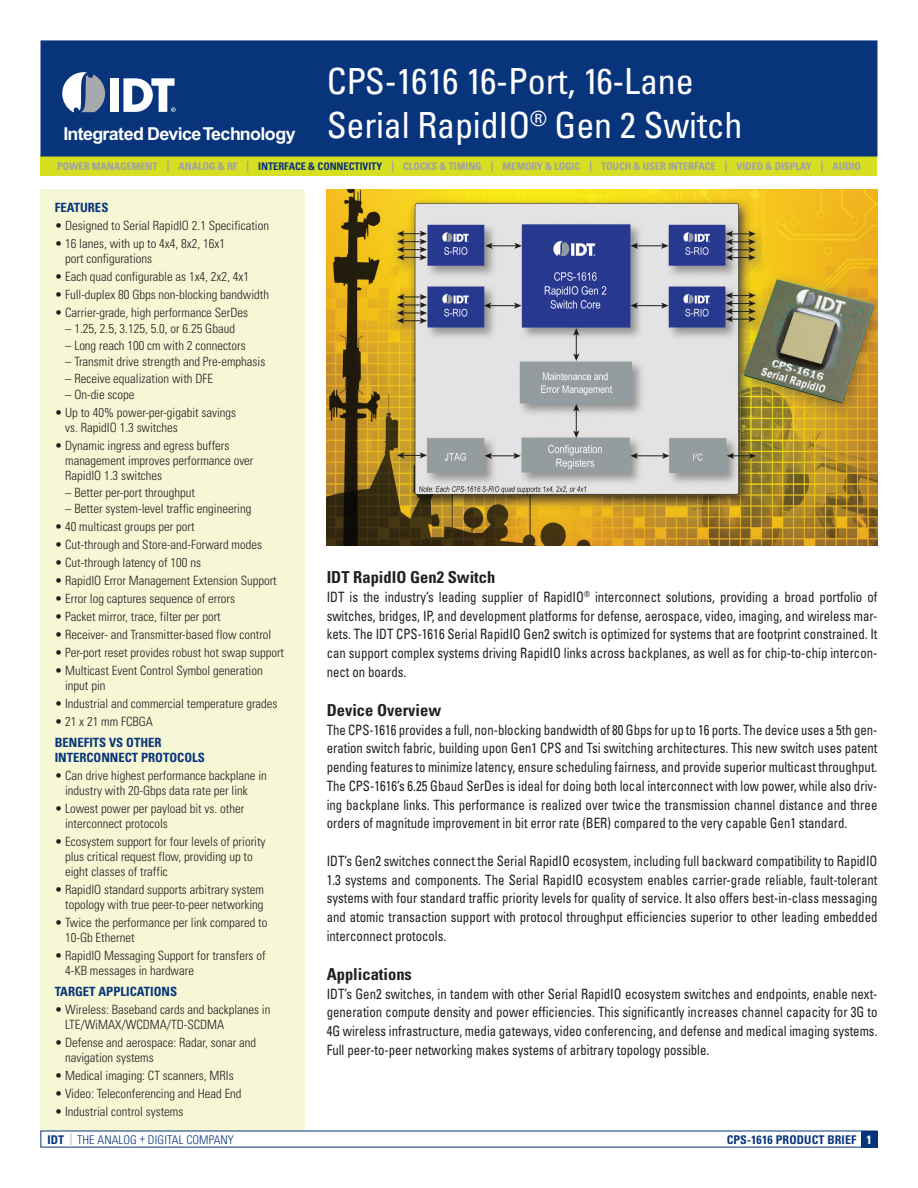
<style>
.page{position:relative;width:918px;height:1188px;background:#fff}
.page>*{position:absolute;margin:0;border:0;box-sizing:border-box;transform-origin:0 0}
.Main_Subtitle{font:condensed 36px "Univers";letter-spacing:-.005em;color:#fff}
.t1{font:700 17.85px "Arial";letter-spacing:-.03em;color:#fff}
.t2{font:700 condensed 16.5px "Univers";color:#231f20}
.t3{font:condensed 14.25px/18.8px "Univers";color:#231f20;text-align:justify;scale:.9 1}
.t4{font:300 condensed 12.75px "Univers";color:#231f20}
.t5{font:700 condensed 12.75px/15px "Univers";color:#08347b}
.Main_Subtitle-2{font:300 condensed 12px "Univers";letter-spacing:.01em;color:#08347b}
.Main_Subtitle-3{font:700 condensed 12px "Univers";letter-spacing:.01em;color:#08347b}
.Main_Subtitle-4{font:700 condensed 12px "Univers";color:#fff}
.Main_Subtitle-5{font:700 condensed 10.5px "Univers";letter-spacing:-.005em;color:#a0a1a5}
.s1{color:#08347b}
.s2{font-weight:700}
.s3{color:#a0a1a5}
</style>
<div class="page">
<div style="left:40px;top:155px;width:838px;height:20px;background:#d6df21"></div>
<div style="left:40px;top:189px;width:265px;height:942px;background:#f5f7d5"></div>
<div style="left:861px;top:1131px;width:17px;height:17px;background:#08347b"></div>
<div style="left:40px;top:40px;width:838px;height:117px;background:#08347b;border:2px solid #08347b"></div>
<div style="left:110px;top:78px;width:9px;height:34px;background:#fff"></div>
<svg style="left:62px;top:72px;width:43px;height:40px"></svg>
<svg style="left:123px;top:78px;width:53px;height:34px"></svg>
<img style="left:327px;top:189px;width:551px;height:356px">
<p class="Main_Subtitle" style="left:327px;top:59px;width:369px">CPS-1616 16-Port, 16-Lane</p>
<p class="Main_Subtitle" style="left:327px;top:102px;width:417px">Serial RapidIO<sup>®</sup> Gen 2 Switch</p>
<p class="Main_Subtitle-5" style="left:57px;top:160px;width:805px">POWER MANAGEMENT | ANALOG &amp; RF | <span class="s1">INTERFACE &amp; CONNECTIVITY</span> | CLOCKS &amp; TIMING | MEMORY &amp; LOGIC | TOUCH &amp; USER INTERFACE | VIDEO &amp; DISPLAY | AUDIO</p>
<p class="t1" style="left:64px;top:116px;width:233px">Integrated DeviceTechnology</p>
<p class="t1" style="left:64px;top:122px;width:233px">Integrated DeviceTechnology</p>
<p class="t5" style="left:55px;top:200px;width:55px">FEATURES</p>
<p class="t4" style="left:55px;top:218px;width:216px">• Designed to Serial RapidIO 2.1 Specification</p>
<p class="t4" style="left:55px;top:236px;width:172px">• 16 lanes, with up to 4x4, 8x2, 16x1</p>
<p class="t4" style="left:65px;top:251px;width:89px">port configurations</p>
<p class="t4" style="left:55px;top:269px;width:196px">• Each quad configurable as 1x4, 2x2, 4x1</p>
<p class="t4" style="left:55px;top:287px;width:216px">• Full-duplex 80 Gbps non-blocking bandwidth</p>
<p class="t4" style="left:55px;top:305px;width:195px">• Carrier-grade, high performance SerDes</p>
<p class="t4" style="left:65px;top:321px;width:171px">– 1.25, 2.5, 3.125, 5.0, or 6.25 Gbaud</p>
<p class="t4" style="left:65px;top:338px;width:182px">– Long reach 100 cm with 2 connectors</p>
<p class="t4" style="left:65px;top:354px;width:202px">– Transmit drive strength and Pre-emphasis</p>
<p class="t4" style="left:65px;top:371px;width:149px">– Receive equalization with DFE</p>
<p class="t4" style="left:65px;top:387px;width:71px">– On-die scope</p>
<p class="t4" style="left:55px;top:405px;width:183px">• Up to 40% power-per-gigabit savings</p>
<p class="t4" style="left:65px;top:420px;width:114px">vs. RapidIO 1.3 switches</p>
<p class="t4" style="left:55px;top:438px;width:176px">• Dynamic ingress and egress buffers</p>
<p class="t4" style="left:65px;top:453px;width:190px">management improves performance over</p>
<p class="t4" style="left:65px;top:468px;width:99px">RapidIO 1.3 switches</p>
<p class="t4" style="left:65px;top:485px;width:131px">– Better per-port throughput</p>
<p class="t4" style="left:65px;top:501px;width:188px">– Better system-level traffic engineering</p>
<p class="t4" style="left:55px;top:519px;width:142px">• 40 multicast groups per port</p>
<p class="t4" style="left:55px;top:537px;width:209px">• Cut-through and Store-and-Forward modes</p>
<p class="t4" style="left:55px;top:555px;width:148px">• Cut-through latency of 100 ns</p>
<p class="t4" style="left:55px;top:573px;width:224px">• RapidIO Error Management Extension Support</p>
<p class="t4" style="left:55px;top:591px;width:182px">• Error log captures sequence of errors</p>
<p class="t4" style="left:55px;top:609px;width:168px">• Packet mirror, trace, filter per port</p>
<p class="t4" style="left:55px;top:627px;width:218px">• Receiver- and Transmitter-based flow control</p>
<p class="t4" style="left:55px;top:645px;width:231px">• Per-port reset provides robust hot swap support</p>
<p class="t4" style="left:55px;top:663px;width:210px">• Multicast Event Control Symbol generation</p>
<p class="t4" style="left:65px;top:678px;width:42px">input pin</p>
<p class="t4" style="left:55px;top:696px;width:224px">• Industrial and commercial temperature grades</p>
<p class="t4" style="left:55px;top:714px;width:100px">• 21 x 21 mm FCBGA</p>
<p class="t5" style="left:55px;top:735px;width:152px">BENEFITS VS OTHER<br>INTERCONNECT PROTOCOLS</p>
<p class="t4" style="left:55px;top:768px;width:214px">• Can drive highest performance backplane in</p>
<p class="t4" style="left:65px;top:783px;width:184px">industry with 20-Gbps data rate per link</p>
<p class="t4" style="left:55px;top:801px;width:191px">• Lowest power per payload bit vs. other</p>
<p class="t4" style="left:65px;top:816px;width:104px">interconnect protocols</p>
<p class="t4" style="left:55px;top:834px;width:212px">• Ecosystem support for four levels of priority</p>
<p class="t4" style="left:65px;top:849px;width:189px">plus critical request flow, providing up to</p>
<p class="t4" style="left:65px;top:864px;width:104px">eight classes of traffic</p>
<p class="t4" style="left:55px;top:882px;width:211px">• RapidIO standard supports arbitrary system</p>
<p class="t4" style="left:65px;top:897px;width:200px">topology with true peer-to-peer networking</p>
<p class="t4" style="left:55px;top:915px;width:214px">• Twice the performance per link compared to</p>
<p class="t4" style="left:65px;top:930px;width:71px">10-Gb Ethernet</p>
<p class="t4" style="left:55px;top:948px;width:212px">• RapidIO Messaging Support for transfers of</p>
<p class="t4" style="left:65px;top:963px;width:130px">4-KB messages in hardware</p>
<p class="t5" style="left:55px;top:984px;width:124px">TARGET APPLICATIONS</p>
<p class="t4" style="left:55px;top:1002px;width:217px">• Wireless: Baseband cards and backplanes in</p>
<p class="t4" style="left:65px;top:1017px;width:161px">LTE/WiMAX/WCDMA/TD-SCDMA</p>
<p class="t4" style="left:55px;top:1035px;width:203px">• Defense and aerospace: Radar, sonar and</p>
<p class="t4" style="left:65px;top:1050px;width:90px">navigation systems</p>
<p class="t4" style="left:55px;top:1068px;width:180px">• Medical imaging: CT scanners, MRIs</p>
<p class="t4" style="left:55px;top:1086px;width:188px">• Video: Teleconferencing and Head End</p>
<p class="t4" style="left:55px;top:1104px;width:130px">• Industrial control systems</p>
<p class="Main_Subtitle-2" style="left:47px;top:1132px;width:188px"><span class="s2">IDT</span> <span class="s3">|</span> THE ANALOG + DIGITAL COMPANY</p>
<p class="Main_Subtitle-3" style="left:727px;top:1132px;width:131px">CPS-1616 PRODUCT BRIEF</p>
<p class="t2" style="left:327px;top:567px;width:170px">IDT RapidIO Gen2 Switch</p>
<p class="t3" style="left:327px;top:587px;width:614px">IDT is the industry’s leading supplier of RapidIO<sup>®</sup> interconnect solutions, providing a broad portfolio of switches, bridges, IP, and development platforms for defense, aerospace, video, imaging, and wireless mar&shy;kets. The IDT CPS-1616 Serial RapidIO Gen2 switch is optimized for systems that are footprint constrained. It can support complex systems driving RapidIO links across backplanes, as well as for chip-to-chip intercon&shy;nect on boards.</p>
<p class="t2" style="left:327px;top:700px;width:116px">Device Overview</p>
<p class="t3" style="left:327px;top:720px;width:614px">The CPS-1616 provides a full, non-blocking bandwidth of 80 Gbps for up to 16 ports. The device uses a 5th gen&shy;eration switch fabric, building upon Gen1 CPS and Tsi switching architectures. This new switch uses patent pending features to minimize latency, ensure scheduling fairness, and provide superior multicast throughput.<br>The CPS-1616’s 6.25 Gbaud SerDes is ideal for doing both local interconnect with low power, while also driv&shy;ing backplane links. This performance is realized over twice the transmission channel distance and three orders of magnitude improvement in bit error rate (BER) compared to the very capable Gen1 standard.</p>
<p class="t3" style="left:327px;top:851px;width:614px">IDT’s Gen2 switches connect the Serial RapidIO ecosystem, including full backward compatibility to RapidIO 1.3 systems and components. The Serial RapidIO ecosystem enables carrier-grade reliable, fault-tolerant systems with four standard traffic priority levels for quality of service. It also offers best-in-class messaging and atomic transaction support with protocol throughput efficiencies superior to other leading embedded interconnect protocols.</p>
<p class="t2" style="left:327px;top:964px;width:87px">Applications</p>
<p class="t3" style="left:327px;top:984px;width:614px">IDT’s Gen2 switches, in tandem with other Serial RapidIO ecosystem switches and endpoints, enable next&shy;generation compute density and power efficiencies. This significantly increases channel capacity for 3G to 4G wireless infrastructure, media gateways, video conferencing, and defense and medical imaging systems.<br>Full peer-to-peer networking makes systems of arbitrary topology possible.</p>
<p class="Main_Subtitle-4" style="left:867px;top:1132px;width:7px">1</p>
</div>
